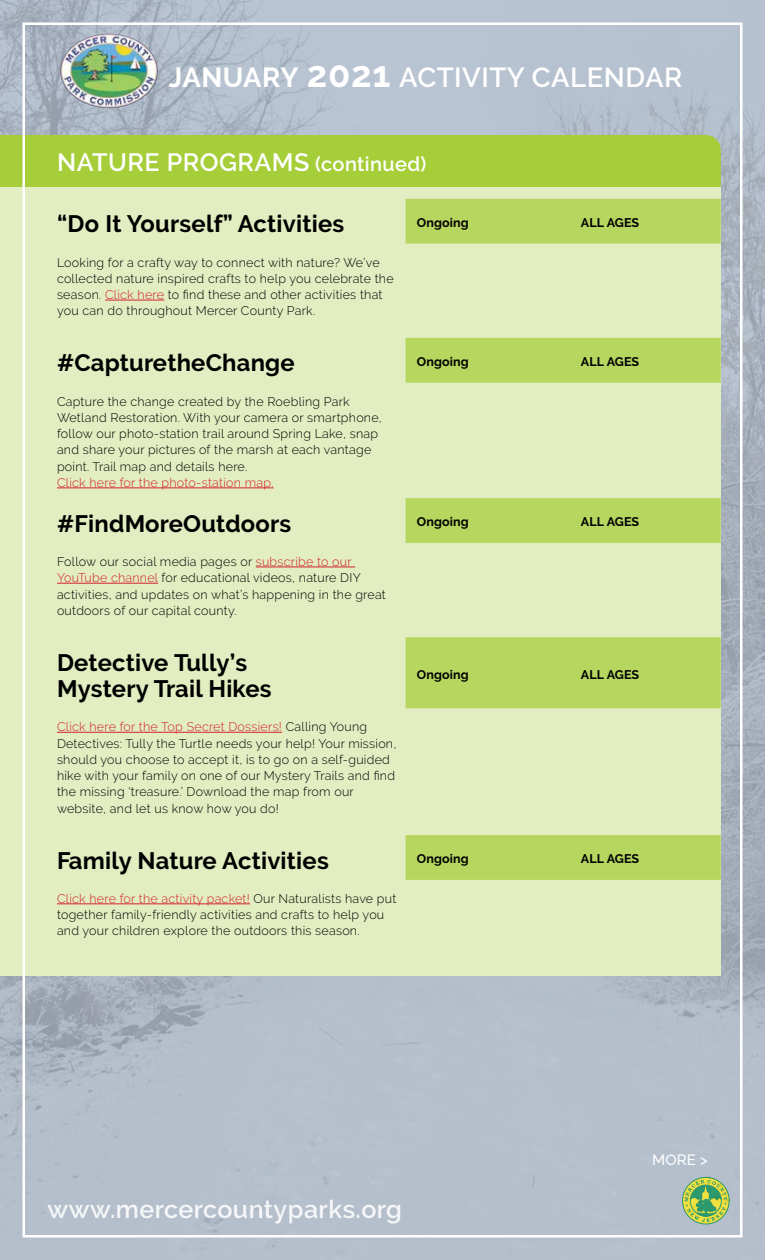
<style>
.page{position:relative;width:765px;height:1260px;background:#fff}
.page>*{position:absolute;margin:0;border:0;box-sizing:border-box;transform-origin:0 0}
.t1{font:600 27.5px "Raleway";letter-spacing:.02em;color:#fff}
.t2{font:600 25px "Raleway";letter-spacing:.02em;color:#fff}
.t3{font:700 23.75px/26.2px "Raleway";letter-spacing:.01em;color:#000}
.t4{font:500 15px "Raleway";color:#fff}
.t5{font:300 12.5px/16.2px "Raleway";letter-spacing:.02em;color:#000}
.t6{font:700 12.5px "Raleway";letter-spacing:.01em;color:#000}
.t7{font:300 12.5px "Raleway";letter-spacing:.02em;color:#d2232a}
.s1{font-weight:700}
.s2{font-weight:700;font-size:36.5px}
.s3{font-size:20px}
.s4{color:#d2232a}
</style>
<div class="page">
<img style="left:0;top:0;width:765px;height:1260px">
<img style="left:60px;top:34px;width:98px;height:74px">
<div style="left:0;top:135px;width:721px;height:53px;background:#a6ce39"></div>
<div style="left:0;top:188px;width:721px;height:788px;background:#e2edc1"></div>
<svg style="left:406px;top:199px;width:315px;height:681px"></svg>
<hr style="left:105px;top:300px;width:59px;height:1px;background:#d2232a">
<hr style="left:57px;top:488px;width:217px;height:1px;background:#d2232a">
<hr style="left:256px;top:567px;width:99px;height:1px;background:#d2232a">
<hr style="left:57px;top:583px;width:101px;height:1px;background:#d2232a">
<hr style="left:57px;top:732px;width:225px;height:1px;background:#d2232a">
<hr style="left:57px;top:904px;width:193px;height:1px;background:#d2232a">
<h1 class="t1" style="left:169px;top:62px;width:515px"><span class="s1">JANUARY</span> <span class="s2">2021</span> ACTIVITY CALENDAR</h1>
<h2 class="t2" style="left:57px;top:148px;width:371px">NATURE PROGRAMS <span class="s3">(continued)</span></h2>
<h3 class="t3" style="left:57px;top:211px;width:289px">“Do It Yourself” Activities</h3>
<p class="t6" style="left:417px;top:216px;width:53px">Ongoing</p>
<p class="t6" style="left:581px;top:216px;width:60px">ALL AGES</p>
<p class="t5" style="left:57px;top:254px;width:338px">Looking for a crafty way to connect with nature? We’ve collected nature inspired crafts to help you celebrate the season. <span class="s4">Click here</span> to find these and other activities that you can do throughout Mercer County Park.</p>
<h3 class="t3" style="left:57px;top:350px;width:239px">#CapturetheChange</h3>
<p class="t6" style="left:417px;top:355px;width:53px">Ongoing</p>
<p class="t6" style="left:581px;top:355px;width:60px">ALL AGES</p>
<p class="t5" style="left:57px;top:393px;width:326px">Capture the change created by the Roebling Park Wetland Restoration. With your camera or smartphone, follow our photo-station trail around Spring Lake, snap and share your pictures of the marsh at each vantage point. Trail map and details here.</p>
<p class="t7" style="left:57px;top:475px;width:218px">Click here for the photo-station map.</p>
<h3 class="t3" style="left:57px;top:510px;width:236px">#FindMoreOutdoors</h3>
<p class="t6" style="left:417px;top:514px;width:53px">Ongoing</p>
<p class="t6" style="left:581px;top:515px;width:60px">ALL AGES</p>
<p class="t5" style="left:57px;top:553px;width:330px">Follow our social media pages or <span class="s4">subscribe to our YouTube channel</span> for educational videos, nature DIY activities, and updates on what’s happening in the great outdoors of our capital county.</p>
<h3 class="t3" style="left:57px;top:649px;width:216px">Detective Tully’s<br>Mystery Trail Hikes</h3>
<p class="t6" style="left:417px;top:667px;width:53px">Ongoing</p>
<p class="t6" style="left:581px;top:667px;width:60px">ALL AGES</p>
<p class="t5" style="left:57px;top:719px;width:341px"><span class="s4">Click here for the Top Secret Dossiers!</span> Calling Young Detectives: Tully the Turtle needs your help! Your mission, should you choose to accept it, is to go on a self-guided hike with your family on one of our Mystery Trails and find the missing ‘treasure.’ Download the map from our website, and let us know how you do!</p>
<h3 class="t3" style="left:57px;top:847px;width:273px">Family Nature Activities</h3>
<p class="t6" style="left:417px;top:852px;width:53px">Ongoing</p>
<p class="t6" style="left:581px;top:852px;width:60px">ALL AGES</p>
<p class="t5" style="left:57px;top:890px;width:341px"><span class="s4">Click here for the activity packet!</span> Our Naturalists have put together family-friendly activities and crafts to help you and your children explore the outdoors this season.</p>
<h2 class="t2" style="left:48px;top:1195px;width:356px">www.mercercountyparks.org</h2>
<p class="t4" style="left:652px;top:1153px;width:57px">MORE &gt;</p>
</div>
